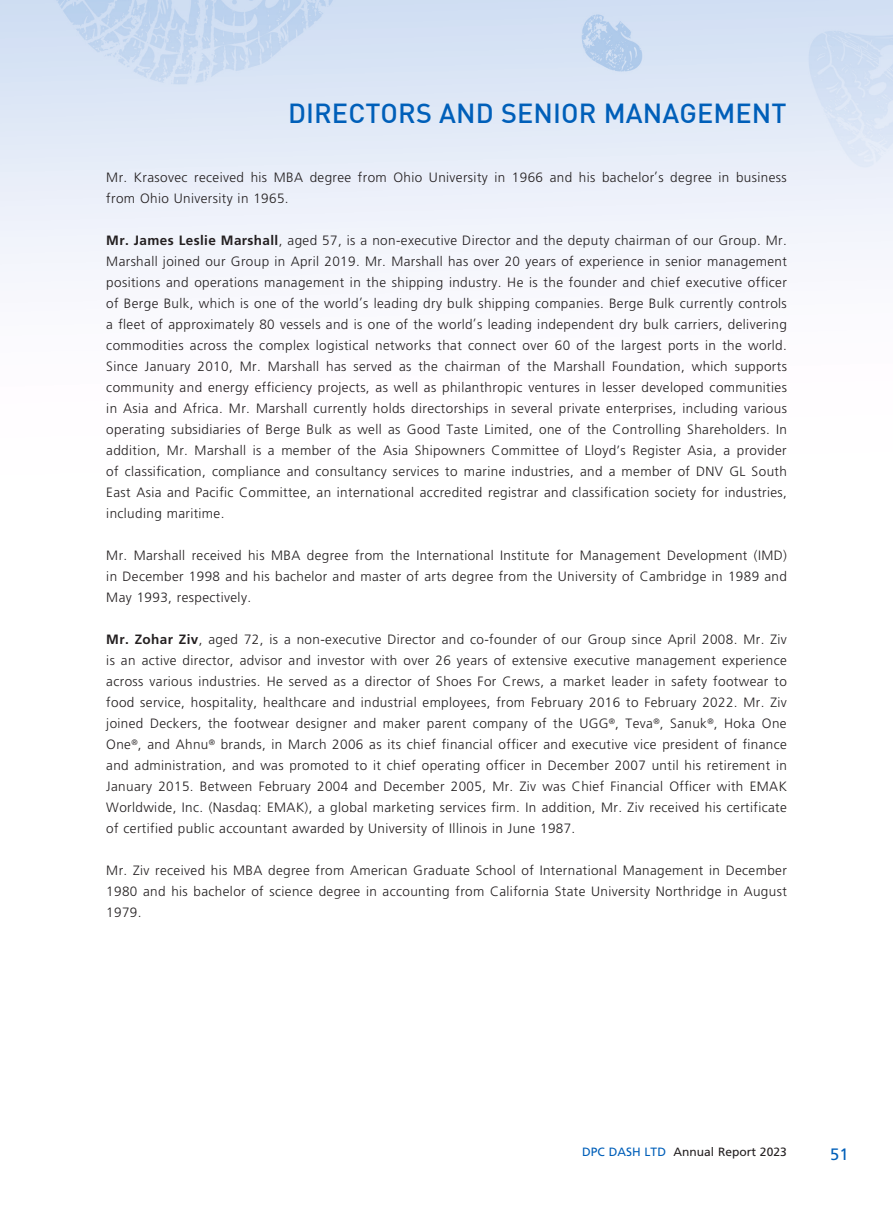
<style>
.page{position:relative;width:893px;height:1212px;background:#fff}
.page>*{position:absolute;margin:0;border:0;box-sizing:border-box;transform-origin:0 0}
.t1{font:27px "DIN Medium";letter-spacing:.005em;color:#005fb9}
.t2{font:16.5px "Frutiger LT Std";color:#005fb9}
.t3{font:300 13.5px/21px "Frutiger LT Std";letter-spacing:.03em;color:#231f20;text-align:justify}
.t4{font:12px "Frutiger LT Std";letter-spacing:.005em;color:#231f20}
.s1{font-weight:700}
.s2{color:#005fb9}
</style>
<div class="page">
<img style="left:0;top:0;width:893px;height:272px">
<h1 class="t1" style="left:288px;top:96px;width:500px">DIRECTORS AND SENIOR MANAGEMENT</h1>
<p class="t3" style="left:106px;top:167px;width:682px">Mr. Krasovec received his MBA degree from Ohio University in 1966 and his bachelor’s degree in business from Ohio University in 1965.</p>
<p class="t3" style="left:106px;top:230px;width:682px"><span class="s1">Mr. James Leslie Marshall</span>, aged 57, is a non-executive Director and the deputy chairman of our Group. Mr.<br>Marshall joined our Group in April 2019. Mr. Marshall has over 20 years of experience in senior management positions and operations management in the shipping industry. He is the founder and chief executive officer of Berge Bulk, which is one of the world’s leading dry bulk shipping companies. Berge Bulk currently controls a fleet of approximately 80 vessels and is one of the world’s leading independent dry bulk carriers, delivering commodities across the complex logistical networks that connect over 60 of the largest ports in the world.<br>Since January 2010, Mr. Marshall has served as the chairman of the Marshall Foundation, which supports community and energy efficiency projects, as well as philanthropic ventures in lesser developed communities in Asia and Africa. Mr. Marshall currently holds directorships in several private enterprises, including various operating subsidiaries of Berge Bulk as well as Good Taste Limited, one of the Controlling Shareholders. In addition, Mr. Marshall is a member of the Asia Shipowners Committee of Lloyd’s Register Asia, a provider of classification, compliance and consultancy services to marine industries, and a member of DNV GL South East Asia and Pacific Committee, an international accredited registrar and classification society for industries, including maritime.</p>
<p class="t3" style="left:106px;top:545px;width:682px">Mr. Marshall received his MBA degree from the International Institute for Management Development (IMD) in December 1998 and his bachelor and master of arts degree from the University of Cambridge in 1989 and May 1993, respectively.</p>
<p class="t3" style="left:106px;top:629px;width:682px"><span class="s1">Mr. Zohar Ziv</span>, aged 72, is a non-executive Director and co-founder of our Group since April 2008. Mr. Ziv is an active director, advisor and investor with over 26 years of extensive executive management experience across various industries. He served as a director of Shoes For Crews, a market leader in safety footwear to food service, hospitality, healthcare and industrial employees, from February 2016 to February 2022. Mr. Ziv joined Deckers, the footwear designer and maker parent company of the UGG<sup>®</sup>, Teva<sup>®</sup>, Sanuk<sup>®</sup>, Hoka One One<sup>®</sup>, and Ahnu<sup>®</sup> brands, in March 2006 as its chief financial officer and executive vice president of finance and administration, and was promoted to it chief operating officer in December 2007 until his retirement in January 2015. Between February 2004 and December 2005, Mr. Ziv was Chief Financial Officer with EMAK Worldwide, Inc. (Nasdaq: EMAK), a global marketing services firm. In addition, Mr. Ziv received his certificate of certified public accountant awarded by University of Illinois in June 1987.</p>
<p class="t3" style="left:106px;top:860px;width:682px">Mr. Ziv received his MBA degree from American Graduate School of International Management in December 1980 and his bachelor of science degree in accounting from California State University Northridge in August 1979.</p>
<p class="t4" style="left:582px;top:1145px;width:206px"><span class="s2">DPC DASH LTD</span> Annual Report 2023</p>
<p class="t2" style="left:830px;top:1144px;width:20px">51</p>
</div>
